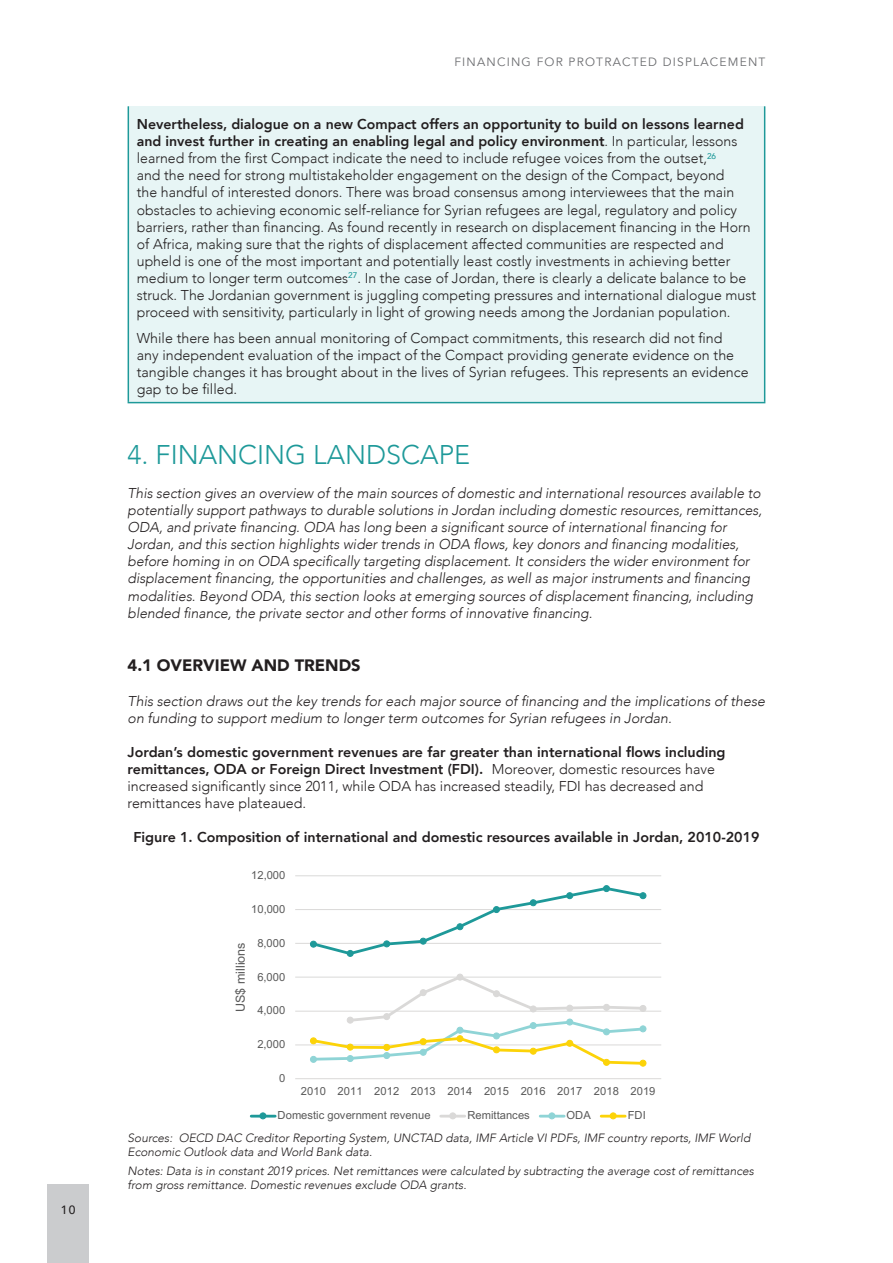
<style>
.page{position:relative;width:893px;height:1263px;background:#fff}
.page>*{position:absolute;margin:0;border:0;box-sizing:border-box;transform-origin:0 0}
.t1{font:300 27px "Avenir";color:#1e9999}
.t2{font:900 16.5px "Avenir";color:#231f20}
.t3{font:300 14.25px/17.1px "Avenir";color:#231f20}
.t4{font:italic 300 14.25px/17.1px "Avenir";color:#231f20}
.t5{font:800 14.25px "Avenir";color:#231f20}
.t6{font:12.6px "Arial";color:#595959}
.t7{font:italic 300 12px/14.4px "Avenir";color:#231f20}
.t8{font:12px "Avenir";letter-spacing:.1em;color:#6c6d70}
.t9{font:500 12px "Avenir";color:#231f20}
.t10{font:11.1px "Arial";letter-spacing:.005em;color:#595959}
.s1{font-weight:800}
</style>
<div class="page">
<div style="left:47px;top:1185px;width:42px;height:78px;background:#cbccce"></div>
<div style="left:128px;top:106px;width:637px;height:297px;background:#e7f5f5"></div>
<hr style="left:128px;top:106px;width:1px;height:296px;background:#1e9999">
<hr style="left:764px;top:106px;width:1px;height:296px;background:#1e9999">
<hr style="left:128px;top:402px;width:637px;height:1px;background:#1e9999">
<hr style="left:295px;top:1044px;width:366px;height:1px;background:#dad9d8">
<hr style="left:295px;top:1011px;width:366px;height:1px;background:#dad9d8">
<hr style="left:295px;top:977px;width:366px;height:1px;background:#dad9d8">
<hr style="left:295px;top:943px;width:366px;height:1px;background:#dad9d8">
<hr style="left:295px;top:909px;width:366px;height:1px;background:#dad9d8">
<hr style="left:295px;top:875px;width:366px;height:1px;background:#dad9d8">
<hr style="left:295px;top:1078px;width:366px;height:1px;background:#dad9d8">
<div style="left:347px;top:950px;width:7px;height:7px;border:1px solid #1e9999;border-radius:50%"></div>
<svg style="left:310px;top:885px;width:336px;height:71px"></svg>
<div style="left:639px;top:892px;width:7px;height:7px;border:1px solid #1e9999;border-radius:50%"></div>
<svg style="left:310px;top:974px;width:336px;height:92px"></svg>
<div style="left:639px;top:1060px;width:7px;height:7px;border:1px solid #fcd308;border-radius:50%"></div>
<hr style="left:251px;top:1115px;width:24px;height:2px;background:#1e9999">
<div style="left:259px;top:1112px;width:7px;height:7px;border:1px solid #1e9999;border-radius:50%"></div>
<hr style="left:441px;top:1115px;width:24px;height:2px;background:#dad9d8">
<div style="left:449px;top:1112px;width:7px;height:7px;border:1px solid #dad9d8;border-radius:50%"></div>
<hr style="left:540px;top:1115px;width:24px;height:2px;background:#8fd4d6">
<div style="left:548px;top:1112px;width:7px;height:7px;border:1px solid #8fd4d6;border-radius:50%"></div>
<hr style="left:601px;top:1115px;width:24px;height:2px;background:#fcd308">
<div style="left:610px;top:1112px;width:7px;height:7px;border:1px solid #fcd308;border-radius:50%"></div>
<p class="t9" style="left:61px;top:1199px;width:16px">10</p>
<p class="t8" style="left:454px;top:55px;width:313px">FINANCING FOR PROTRACTED DISPLACEMENT</p>
<p class="t3" style="left:137px;top:116px;width:621px"><span class="s1">Nevertheless, dialogue on a new Compact offers an opportunity to build on lessons learned and invest further in creating an enabling legal and policy environment</span>. In particular, lessons learned from the first Compact indicate the need to include refugee voices from the outset,<sup>26<br></sup>and the need for strong multistakeholder engagement on the design of the Compact, beyond<br>the handful of interested donors. There was broad consensus among interviewees that the main obstacles to achieving economic self-reliance for Syrian refugees are legal, regulatory and policy barriers, rather than financing. As found recently in research on displacement financing in the Horn of Africa, making sure that the rights of displacement affected communities are respected and upheld is one of the most important and potentially least costly investments in achieving better medium to longer term outcomes<sup>27</sup>. In the case of Jordan, there is clearly a delicate balance to be struck. The Jordanian government is juggling competing pressures and international dialogue must proceed with sensitivity, particularly in light of growing needs among the Jordanian population.</p>
<p class="t3" style="left:137px;top:329px;width:613px">While there has been annual monitoring of Compact commitments, this research did not find<br>any independent evaluation of the impact of the Compact providing generate evidence on the tangible changes it has brought about in the lives of Syrian refugees. This represents an evidence gap to be filled.</p>
<h1 class="t1" style="left:128px;top:438px;width:344px">4. FINANCING LANDSCAPE</h1>
<p class="t4" style="left:128px;top:484px;width:636px">This section gives an overview of the main sources of domestic and international resources available to potentially support pathways to durable solutions in Jordan including domestic resources, remittances, ODA, and private financing. ODA has long been a significant source of international financing for Jordan, and this section highlights wider trends in ODA flows, key donors and financing modalities, before homing in on ODA specifically targeting displacement. It considers the wider environment for displacement financing, the opportunities and challenges, as well as major instruments and financing modalities. Beyond ODA, this section looks at emerging sources of displacement financing, including blended finance, the private sector and other forms of innovative financing.</p>
<p class="t2" style="left:128px;top:651px;width:235px">4.1 OVERVIEW AND TRENDS</p>
<p class="t4" style="left:128px;top:692px;width:639px">This section draws out the key trends for each major source of financing and the implications of these on funding to support medium to longer term outcomes for Syrian refugees in Jordan.</p>
<p class="t3" style="left:128px;top:743px;width:600px"><span class="s1">Jordan’s domestic government revenues are far greater than international flows including remittances, ODA or Foreign Direct Investment (FDI).</span> Moreover, domestic resources have increased significantly since 2011, while ODA has increased steadily, FDI has decreased and remittances have plateaued.</p>
<p class="t5" style="left:133px;top:826px;width:628px">Figure 1. Composition of international and domestic resources available in Jordan, 2010-2019</p>
<p class="t10" style="left:251px;top:867px;width:36px">12,000</p>
<p class="t10" style="left:251px;top:901px;width:36px">10,000</p>
<p class="t6" style="left:232px;top:1012px;width:71px;rotate:-90deg">US$ millions</p>
<p class="t10" style="left:257px;top:935px;width:29px">8,000</p>
<p class="t10" style="left:257px;top:969px;width:29px">6,000</p>
<p class="t10" style="left:257px;top:1003px;width:29px">4,000</p>
<p class="t10" style="left:257px;top:1036px;width:29px">2,000</p>
<p class="t10" style="left:279px;top:1070px;width:8px">0</p>
<p class="t10" style="left:301px;top:1084px;width:356px">2010 2011 2012 2013 2014 2015 2016 2017 2018 2019</p>
<p class="t10" style="left:278px;top:1108px;width:155px">Domestic government revenue</p>
<p class="t10" style="left:467px;top:1108px;width:64px">Remittances</p>
<p class="t10" style="left:567px;top:1108px;width:26px">ODA</p>
<p class="t10" style="left:628px;top:1108px;width:20px">FDI</p>
<p class="t7" style="left:128px;top:1130px;width:624px">Sources: OECD DAC Creditor Reporting System, UNCTAD data, IMF Article VI PDFs, IMF country reports, IMF World<br>Economic Outlook data and World Bank data.</p>
<p class="t7" style="left:128px;top:1163px;width:628px">Notes: Data is in constant 2019 prices. Net remittances were calculated by subtracting the average cost of remittances from gross remittance. Domestic revenues exclude ODA grants.</p>
</div>
